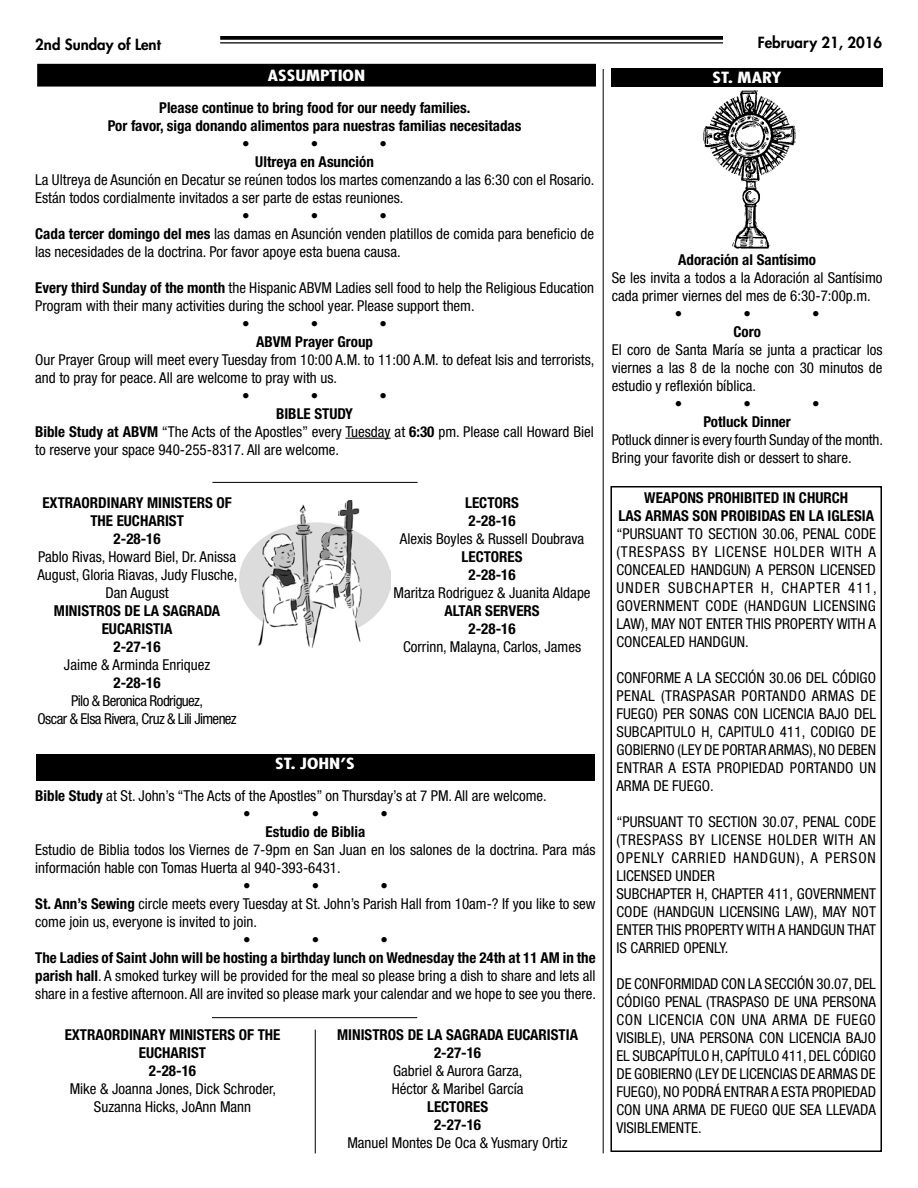
<style>
.page{position:relative;width:918px;height:1188px;background:#fff}
.page>*{position:absolute;margin:0;border:0;box-sizing:border-box;transform-origin:0 0}
.t1{font:condensed 15px/18px "Helvetica Neue LT Std";color:#000}
.t2{font:700 condensed 15px/18px "Helvetica Neue LT Std";color:#000;text-align:center}
.t3{font:condensed 15px/18px "Helvetica Neue LT Std";letter-spacing:-.04em;color:#000;text-align:center}
.t4{font:800 15px "Futura Std";color:#000}
.t5{font:700 condensed 15px "Futura Std";color:#fff;scale:1.3 1}
.s1{font-weight:700}
</style>
<div class="page">
<svg style="left:220px;top:36px;width:503px;height:4px;background:#0f0f0f"></svg>
<hr style="left:220px;top:42px;width:503px;height:2px;background:#000">
<hr style="left:603px;top:69px;width:1px;height:1084px;background:#000">
<div style="left:36px;top:754px;width:558px;height:26px;background:#000"></div>
<div style="left:38px;top:64px;width:557px;height:22px;background:#000"></div>
<div style="left:612px;top:68px;width:271px;height:18px;background:#000"></div>
<img style="left:703px;top:90px;width:93px;height:159px">
<hr style="left:315px;top:1030px;width:1px;height:124px;background:#000">
<div style="left:610px;top:486px;width:272px;height:666px;border:2px solid #000"></div>
<img style="left:239px;top:501px;width:151px;height:147px">
<hr style="left:345px;top:438px;width:46px;height:1px;background:#000">
<hr style="left:212px;top:482px;width:206px;height:1px;background:#000">
<hr style="left:212px;top:1017px;width:205px;height:1px;background:#000">
<p class="t4" style="left:35px;top:35px;width:127px">2nd Sunday of Lent</p>
<p class="t4" style="left:758px;top:33px;width:126px">February 21, 2016</p>
<p class="t5" style="left:268px;top:67px;width:76px">ASSUMPTION</p>
<p class="t5" style="left:713px;top:68px;width:55px">ST. MARY</p>
<p class="t2" style="left:108px;top:98px;width:415px">Please continue to bring food for our needy families.<br>Por favor, siga donando alimentos para nuestras familias necesitadas</p>
<p class="t1" style="left:242px;top:134px;width:9px">•</p>
<p class="t1" style="left:311px;top:134px;width:9px">•</p>
<p class="t1" style="left:380px;top:134px;width:9px">•</p>
<p class="t2" style="left:255px;top:152px;width:120px">Ultreya en Asunción</p>
<p class="t1" style="left:35px;top:170px;width:559px">La Ultreya de Asunción en Decatur se reúnen todos los martes comenzando a las 6:30 con el Rosario.</p>
<p class="t1" style="left:35px;top:188px;width:368px">Están todos cordialmente invitados a ser parte de estas reuniones.</p>
<p class="t1" style="left:242px;top:206px;width:9px">•</p>
<p class="t1" style="left:311px;top:206px;width:9px">•</p>
<p class="t1" style="left:35px;top:206px;width:560px;text-indent:344px">•<br><span class="s1">Cada tercer domingo del mes</span> las damas en Asunción venden platillos de comida para beneficio de las necesidades de la doctrina. Por favor apoye esta buena causa.</p>
<p class="t1" style="left:35px;top:278px;width:560px"><span class="s1">Every third Sunday of the month</span> the Hispanic ABVM Ladies sell food to help the Religious Education</p>
<p class="t1" style="left:35px;top:296px;width:439px">Program with their many activities during the school year. Please support them.</p>
<p class="t1" style="left:242px;top:314px;width:9px">•</p>
<p class="t1" style="left:311px;top:314px;width:9px">•</p>
<p class="t1" style="left:380px;top:314px;width:9px">•</p>
<p class="t2" style="left:256px;top:332px;width:118px">ABVM Prayer Group</p>
<p class="t1" style="left:35px;top:350px;width:561px">Our Prayer Group will meet every Tuesday from 10:00 A.M. to 11:00 A.M. to defeat Isis and terrorists,</p>
<p class="t1" style="left:35px;top:368px;width:301px">and to pray for peace. All are welcome to pray with us.</p>
<p class="t1" style="left:242px;top:386px;width:9px">•</p>
<p class="t1" style="left:311px;top:386px;width:9px">•</p>
<p class="t1" style="left:380px;top:386px;width:9px">•</p>
<p class="t1" style="left:35px;top:404px;width:560px;text-indent:241px"><span class="s1">BIBLE STUDY<br>Bible Study at ABVM</span> “The Acts of the Apostles” every Tuesday at <span class="s1">6:30</span> pm. Please call Howard Biel to reserve your space 940-255-8317. All are welcome.</p>
<p class="t2" style="left:42px;top:494px;width:191px">EXTRAORDINARY MINISTERS OF<br>THE EUCHARIST<br>2-28-16</p>
<p class="t1" style="left:37px;top:548px;width:202px;text-align:center">Pablo Rivas, Howard Biel, Dr. Anissa<br>August, Gloria Riavas, Judy Flusche,<br>Dan August</p>
<p class="t2" style="left:54px;top:602px;width:168px">MINISTROS DE LA SAGRADA<br>EUCARISTIA<br>2-27-16</p>
<p class="t1" style="left:64px;top:656px;width:148px">Jaime &amp; Arminda Enriquez</p>
<p class="t2" style="left:114px;top:674px;width:49px">2-28-16</p>
<p class="t3" style="left:37px;top:692px;width:201px">Pilo &amp; Beronica Rodriguez,<br>Oscar &amp; Elsa Rivera, Cruz &amp; Lili Jimenez</p>
<p class="t5" style="left:275px;top:754px;width:63px">ST. JOHN’S</p>
<p class="t2" style="left:465px;top:494px;width:55px;text-align:left">LECTORS<br>2-28-16</p>
<p class="t1" style="left:400px;top:530px;width:186px">Alexis Boyles &amp; Russell Doubrava</p>
<p class="t2" style="left:462px;top:548px;width:63px">LECTORES<br>2-28-16</p>
<p class="t1" style="left:394px;top:584px;width:199px">Maritza Rodriguez &amp; Juanita Aldape</p>
<p class="t2" style="left:444px;top:602px;width:97px">ALTAR SERVERS<br>2-28-16</p>
<p class="t1" style="left:403px;top:638px;width:180px">Corrinn, Malayna, Carlos, James</p>
<p class="t1" style="left:243px;top:786px;width:303px;text-indent:-208px"><span class="s1">Bible Study</span> at St. John’s “The Acts of the Apostles” on Thursday’s at 7 PM. All are welcome. •</p>
<p class="t1" style="left:312px;top:804px;width:9px">•</p>
<p class="t1" style="left:380px;top:804px;width:9px">•</p>
<p class="t2" style="left:266px;top:822px;width:101px">Estudio de Biblia</p>
<p class="t1" style="left:35px;top:840px;width:562px">Estudio de Biblia todos los Viernes de 7-9pm en San Juan en los salones de la doctrina. Para más</p>
<p class="t1" style="left:35px;top:858px;width:305px">información hable con Tomas Huerta al 940-393-6431.</p>
<p class="t1" style="left:243px;top:876px;width:9px">•</p>
<p class="t1" style="left:312px;top:876px;width:9px">•</p>
<p class="t1" style="left:380px;top:876px;width:9px">•</p>
<p class="t1" style="left:35px;top:894px;width:562px"><span class="s1">St. Ann’s Sewing</span> circle meets every Tuesday at St. John’s Parish Hall from 10am-? If you like to sew</p>
<p class="t1" style="left:35px;top:912px;width:221px">come join us, everyone is invited to join.</p>
<p class="t1" style="left:243px;top:930px;width:9px">•</p>
<p class="t1" style="left:312px;top:930px;width:9px">•</p>
<p class="t1" style="left:380px;top:930px;width:9px">•</p>
<p class="t1" style="left:35px;top:948px;width:562px;text-align:justify"><span class="s1">The Ladies of Saint John will be hosting a birthday lunch on Wednesday the 24th at 11 AM in the parish hall</span>. A smoked turkey will be provided for the meal so please bring a dish to share and lets all share in a festive afternoon. All are invited so please mark your calendar and we hope to see you there.</p>
<p class="t2" style="left:65px;top:1026px;width:217px">EXTRAORDINARY MINISTERS OF THE<br>EUCHARIST<br>2-28-16</p>
<p class="t1" style="left:70px;top:1080px;width:208px;text-align:center">Mike &amp; Joanna Jones, Dick Schroder,<br>Suzanna Hicks, JoAnn Mann</p>
<p class="t2" style="left:337px;top:1026px;width:242px">MINISTROS DE LA SAGRADA EUCARISTIA<br>2-27-16</p>
<p class="t1" style="left:392px;top:1062px;width:133px">Gabriel &amp; Aurora Garza,<br>Héctor &amp; Maribel García</p>
<p class="t2" style="left:427px;top:1098px;width:63px">LECTORES<br>2-27-16</p>
<p class="t1" style="left:347px;top:1134px;width:222px">Manuel Montes De Oca &amp; Yusmary Ortiz</p>
<p class="t2" style="left:678px;top:250px;width:139px">Adoración al Santísimo</p>
<p class="t1" style="left:612px;top:268px;width:272px">Se les invita a todos a la Adoración al Santísimo</p>
<p class="t1" style="left:612px;top:286px;width:258px">cada primer viernes del mes de 6:30-7:00p.m.</p>
<p class="t1" style="left:675px;top:304px;width:9px">•</p>
<p class="t1" style="left:743px;top:304px;width:9px">•</p>
<p class="t1" style="left:812px;top:304px;width:9px">•</p>
<p class="t2" style="left:733px;top:322px;width:29px">Coro</p>
<p class="t1" style="left:612px;top:340px;width:272px">El coro de Santa María se junta a practicar los</p>
<p class="t1" style="left:612px;top:358px;width:272px">viernes a las 8 de la noche con 30 minutos de</p>
<p class="t1" style="left:612px;top:376px;width:144px">estudio y reflexión bíblica.</p>
<p class="t1" style="left:675px;top:394px;width:9px">•</p>
<p class="t1" style="left:743px;top:394px;width:9px">•</p>
<p class="t1" style="left:812px;top:394px;width:9px">•</p>
<p class="t2" style="left:703px;top:412px;width:89px">Potluck Dinner</p>
<p class="t1" style="left:612px;top:430px;width:271px">Potluck dinner is every fourth Sunday of the month.<br>Bring your favorite dish or dessert to share.</p>
<p class="t2" style="left:618px;top:488px;width:257px">WEAPONS PROHIBITED IN CHURCH<br>LAS ARMAS SON PROIBIDAS EN LA IGLESIA</p>
<p class="t1" style="left:616px;top:524px;width:262px;text-align:justify">“PURSUANT TO SECTION 30.06, PENAL CODE (TRESPASS BY LICENSE HOLDER WITH A CONCEALED HANDGUN) A PERSON LICENSED UNDER SUBCHAPTER H, CHAPTER 411, GOVERNMENT CODE (HANDGUN LICENSING LAW), MAY NOT ENTER THIS PROPERTY WITH A CONCEALED HANDGUN.</p>
<p class="t1" style="left:616px;top:668px;width:261px;text-align:justify">CONFORME A LA SECCIÓN 30.06 DEL CÓDIGO PENAL (TRASPASAR PORTANDO ARMAS DE FUEGO) PER SONAS CON LICENCIA BAJO DEL SUBCAPITULO H, CAPITULO 411, CODIGO DE GOBIERNO (LEY DE PORTAR ARMAS), NO DEBEN ENTRAR A ESTA PROPIEDAD PORTANDO UN ARMA DE FUEGO.</p>
<p class="t1" style="left:616px;top:812px;width:261px">“PURSUANT TO SECTION 30.07, PENAL CODE (TRESPASS BY LICENSE HOLDER WITH AN<br>OPENLY CARRIED HANDGUN), A PERSON<br>LICENSED UNDER<br>SUBCHAPTER H, CHAPTER 411, GOVERNMENT<br>CODE (HANDGUN LICENSING LAW), MAY NOT<br>ENTER THIS PROPERTY WITH A HANDGUN THAT<br>IS CARRIED OPENLY.</p>
<p class="t1" style="left:616px;top:974px;width:261px;text-align:justify">DE CONFORMIDAD CON LA SECCIÓN 30.07, DEL CÓDIGO PENAL (TRASPASO DE UNA PERSONA CON LICENCIA CON UNA ARMA DE FUEGO VISIBLE), UNA PERSONA CON LICENCIA BAJO EL SUBCAPÍTULO H, CAPÍTULO 411, DEL CÓDIGO DE GOBIERNO (LEY DE LICENCIAS DE ARMAS DE FUEGO), NO PODRÁ ENTRAR A ESTA PROPIEDAD CON UNA ARMA DE FUEGO QUE SEA LLEVADA VISIBLEMENTE.</p>
</div>
